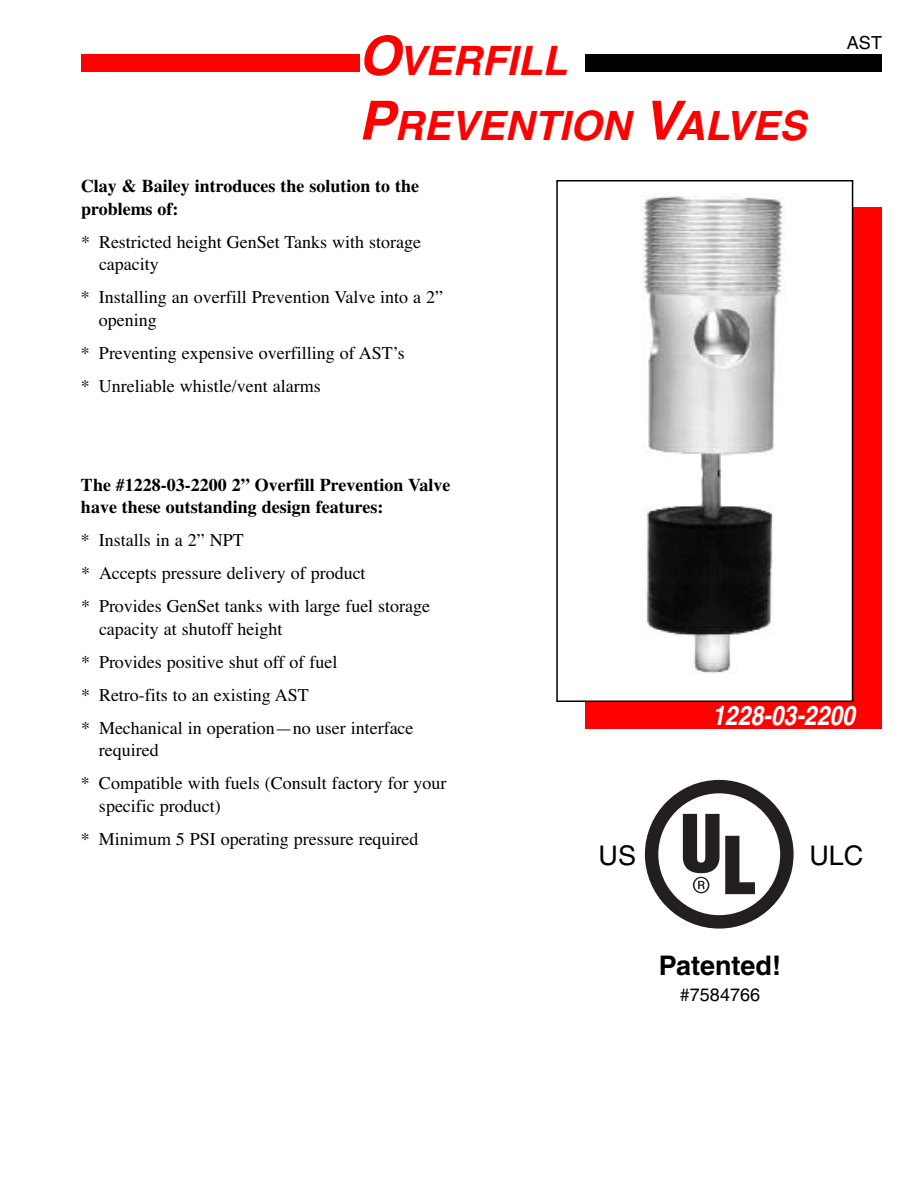
<style>
.page{position:relative;width:918px;height:1188px;background:#fff}
.page>*{position:absolute;margin:0;border:0;box-sizing:border-box;transform-origin:0 0}
.t1{font:italic 700 40.5px/64.8px "Helvetica";color:#f00}
.t2{font:italic 700 27px "Helvetica";color:#fff;scale:.85 1}
.t3{font:700 27px "Helvetica";color:#000}
.t4{font:27px "Helvetica";color:#000}
.t5{font:18px/33px "Times";color:#000}
.t6{font:700 18px/22.5px "Times";color:#000}
.t7{font:18px "Helvetica";color:#000}
.s1{font-size:54px}
</style>
<div class="page">
<div style="left:81px;top:54px;width:401px;height:18px;background:#f00"></div>
<div style="left:482px;top:54px;width:400px;height:18px;background:#000"></div>
<div style="left:360px;top:36px;width:225px;height:63px;background:#fff"></div>
<div style="left:585px;top:207px;width:297px;height:522px;background:#f00"></div>
<img style="left:585px;top:196px;width:265px;height:503px">
<div style="left:556px;top:180px;width:297px;height:522px;border:2px solid #000"></div>
<svg style="left:645px;top:780px;width:149px;height:149px"></svg>
<h1 class="t1" style="left:358px;top:32px;width:449px"><span class="s1">O</span>VERFILL<br><span class="s1">P</span>REVENTION <span class="s1">V</span>ALVES</h1>
<p class="t7" style="left:847px;top:36px;width:37px">AST</p>
<p class="t6" style="left:81px;top:175px;width:340px">Clay &amp; Bailey introduces the solution to the problems of:</p>
<p class="t5" style="left:99px;top:230px;width:324px;line-height:22.5px;text-indent:-18px">* Restricted height GenSet Tanks with storage capacity</p>
<p class="t5" style="left:99px;top:286px;width:346px;line-height:22.5px;text-indent:-18px">* Installing an overfill Prevention Valve into a 2” opening</p>
<p class="t5" style="left:81px;top:336px;width:325px">* Preventing expensive overfilling of AST’s * Unreliable whistle/vent alarms</p>
<p class="t6" style="left:81px;top:473px;width:371px">The #1228-03-2200 2” Overfill Prevention Valve have these outstanding design features:</p>
<p class="t5" style="left:81px;top:524px;width:351px">* Installs in a 2” NPT<br>* Accepts pressure delivery of product<br>* Provides GenSet tanks with large fuel storage</p>
<p class="t5" style="left:81px;top:612px;width:334px;text-indent:18px">capacity at shutoff height<br>* Provides positive shut off of fuel<br>* Retro-fits to an existing AST<br>* Mechanical in operation—no user interface</p>
<p class="t5" style="left:81px;top:734px;width:367px;text-indent:18px">required<br>* Compatible with fuels (Consult factory for your</p>
<p class="t5" style="left:81px;top:789px;width:339px;text-indent:18px">specific product)<br>* Minimum 5 PSI operating pressure required</p>
<h2 class="t2" style="left:712px;top:706px;width:170px">1228-03-2200</h2>
<h2 class="t4" style="left:599px;top:845px;width:39px">US</h2>
<h2 class="t4" style="left:809px;top:845px;width:55px">ULC</h2>
<h2 class="t3" style="left:659px;top:955px;width:124px">Patented!</h2>
<p class="t7" style="left:680px;top:988px;width:82px">#7584766</p>
</div>
